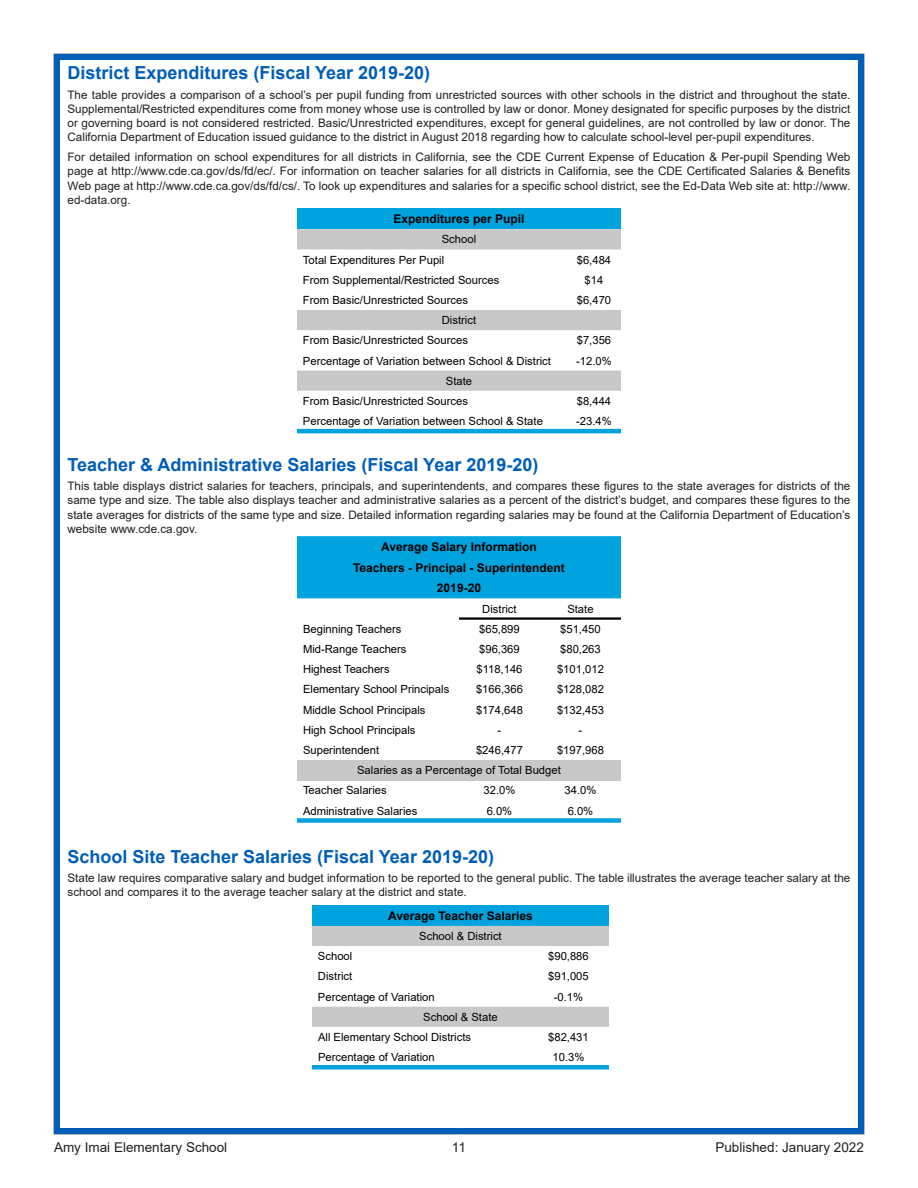
<style>
.page{position:relative;width:918px;height:1188px;background:#fff}
.page>*{position:absolute;margin:0;border:0;box-sizing:border-box;transform-origin:0 0}
.Element_Header{font:700 18px "Arial";color:#005eb8}
.t1{font:13.5px "Arial";color:#231f20}
.t2{font:700 12px/20.7px "Arial";color:#000;text-align:center}
.Body_Text_-_Left_Jus{font:11.7px/14.1px "Arial";color:#231f20;text-align:justify}
.t3{font:11.25px/20.2px "Arial";color:#000}
</style>
<div class="page">
<div style="left:54px;top:54px;width:810px;height:1080px;border:6px solid #005eb8"></div>
<div style="left:297px;top:536px;width:324px;height:62px;background:#00a3dd"></div>
<div style="left:297px;top:760px;width:324px;height:20px;background:#c8c8c8"></div>
<hr style="left:540px;top:617px;width:81px;height:3px;background:#000">
<hr style="left:459px;top:617px;width:81px;height:3px;background:#000">
<div style="left:297px;top:818px;width:162px;height:5px;background:#00a3dd"></div>
<div style="left:459px;top:818px;width:81px;height:5px;background:#00a3dd"></div>
<div style="left:540px;top:818px;width:81px;height:5px;background:#00a3dd"></div>
<div style="left:312px;top:905px;width:297px;height:21px;background:#00a3dd"></div>
<svg style="left:312px;top:926px;width:297px;height:101px"></svg>
<div style="left:312px;top:1065px;width:216px;height:5px;background:#00a3dd"></div>
<div style="left:528px;top:1065px;width:81px;height:5px;background:#00a3dd"></div>
<div style="left:297px;top:208px;width:324px;height:21px;background:#00a3dd"></div>
<svg style="left:297px;top:229px;width:324px;height:162px"></svg>
<hr style="left:297px;top:429px;width:270px;height:4px;background:#00a3dd">
<hr style="left:567px;top:429px;width:54px;height:4px;background:#00a3dd">
<p class="Element_Header" style="left:68px;top:60px;width:364px">District Expenditures (Fiscal Year 2019-20)</p>
<p class="Body_Text_-_Left_Jus" style="left:68px;top:87px;width:784px">The table provides a comparison of a school’s per pupil funding from unrestricted sources with other schools in the district and throughout the state.<br>Supplemental/Restricted expenditures come from money whose use is controlled by law or donor. Money designated for specific purposes by the district or governing board is not considered restricted. Basic/Unrestricted expenditures, except for general guidelines, are not controlled by law or donor. The California Department of Education issued guidance to the district in August 2018 regarding how to calculate school-level per-pupil expenditures.</p>
<p class="Body_Text_-_Left_Jus" style="left:68px;top:150px;width:784px">For detailed information on school expenditures for all districts in California, see the CDE Current Expense of Education &amp; Per-pupil Spending Web page at http://www.cde.ca.gov/ds/fd/ec/. For information on teacher salaries for all districts in California, see the CDE Certificated Salaries &amp; Benefits Web page at http://www.cde.ca.gov/ds/fd/cs/. To look up expenditures and salaries for a specific school district, see the Ed-Data Web site at: http://www. ed-data.org.</p>
<p class="t2" style="left:394px;top:209px;width:132px">Expenditures per Pupil</p>
<p class="t3" style="left:303px;top:229px;width:175px;text-indent:139px">School<br>Total Expenditures Per Pupil</p>
<p class="t3" style="left:577px;top:249px;width:36px">$6,484</p>
<p class="t3" style="left:303px;top:270px;width:198px">From Supplemental/Restricted Sources</p>
<p class="t3" style="left:585px;top:270px;width:20px">$14</p>
<p class="t3" style="left:303px;top:290px;width:167px">From Basic/Unrestricted Sources</p>
<p class="t3" style="left:577px;top:290px;width:36px">$6,470</p>
<p class="t3" style="left:303px;top:310px;width:175px;text-indent:139px">District<br>From Basic/Unrestricted Sources</p>
<p class="t3" style="left:577px;top:330px;width:36px">$7,356</p>
<p class="t3" style="left:303px;top:350px;width:250px">Percentage of Variation between School &amp; District</p>
<p class="t3" style="left:576px;top:350px;width:37px">-12.0%</p>
<p class="t3" style="left:303px;top:371px;width:171px;text-indent:143px">State<br>From Basic/Unrestricted Sources</p>
<p class="t3" style="left:577px;top:391px;width:36px">$8,444</p>
<p class="t3" style="left:303px;top:411px;width:241px">Percentage of Variation between School &amp; State</p>
<p class="t3" style="left:576px;top:411px;width:37px">-23.4%</p>
<p class="Element_Header" style="left:68px;top:452px;width:472px">Teacher &amp; Administrative Salaries (Fiscal Year 2019-20)</p>
<p class="Body_Text_-_Left_Jus" style="left:68px;top:479px;width:784px">This table displays district salaries for teachers, principals, and superintendents, and compares these figures to the state averages for districts of the same type and size. The table also displays teacher and administrative salaries as a percent of the district’s budget, and compares these figures to the state averages for districts of the same type and size. Detailed information regarding salaries may be found at the California Department of Education’s website www.cde.ca.gov.</p>
<p class="t2" style="left:353px;top:536px;width:213px">Average Salary Information<br>Teachers - Principal - Superintendent<br>2019-20</p>
<p class="t3" style="left:482px;top:598px;width:36px">District</p>
<p class="t3" style="left:567px;top:598px;width:28px">State</p>
<p class="t3" style="left:303px;top:619px;width:100px">Beginning Teachers</p>
<p class="t3" style="left:479px;top:619px;width:42px">$65,899</p>
<p class="t3" style="left:560px;top:619px;width:42px">$51,450</p>
<p class="t3" style="left:303px;top:639px;width:105px">Mid-Range Teachers</p>
<p class="t3" style="left:479px;top:639px;width:42px">$96,369</p>
<p class="t3" style="left:560px;top:639px;width:42px">$80,263</p>
<p class="t3" style="left:303px;top:659px;width:88px">Highest Teachers</p>
<p class="t3" style="left:476px;top:659px;width:48px">$118,146</p>
<p class="t3" style="left:557px;top:659px;width:48px">$101,012</p>
<p class="t3" style="left:303px;top:679px;width:148px">Elementary School Principals</p>
<p class="t3" style="left:476px;top:679px;width:48px">$166,366</p>
<p class="t3" style="left:557px;top:679px;width:48px">$128,082</p>
<p class="t3" style="left:303px;top:699px;width:124px">Middle School Principals</p>
<p class="t3" style="left:476px;top:699px;width:48px">$174,648</p>
<p class="t3" style="left:557px;top:699px;width:48px">$132,453</p>
<p class="t3" style="left:303px;top:720px;width:114px">High School Principals</p>
<p class="t3" style="left:498px;top:720px;width:5px">-</p>
<p class="t3" style="left:579px;top:720px;width:5px">-</p>
<p class="t3" style="left:303px;top:740px;width:78px">Superintendent</p>
<p class="t3" style="left:476px;top:740px;width:48px">$246,477</p>
<p class="t3" style="left:557px;top:740px;width:48px">$197,968</p>
<p class="t3" style="left:357px;top:760px;width:205px">Salaries as a Percentage of Total Budget</p>
<p class="t3" style="left:303px;top:780px;width:85px">Teacher Salaries</p>
<p class="t3" style="left:484px;top:780px;width:33px">32.0%</p>
<p class="t3" style="left:565px;top:780px;width:33px">34.0%</p>
<p class="t3" style="left:303px;top:800px;width:116px">Administrative Salaries</p>
<p class="t3" style="left:487px;top:800px;width:27px">6.0%</p>
<p class="t3" style="left:568px;top:800px;width:27px">6.0%</p>
<p class="Element_Header" style="left:68px;top:843px;width:428px">School Site Teacher Salaries (Fiscal Year 2019-20)</p>
<p class="Body_Text_-_Left_Jus" style="left:68px;top:871px;width:784px">State law requires comparative salary and budget information to be reported to the general public. The table illustrates the average teacher salary at the school and compares it to the average teacher salary at the district and state.</p>
<p class="t2" style="left:388px;top:905px;width:146px">Average Teacher Salaries</p>
<p class="t3" style="left:419px;top:926px;width:84px">School &amp; District</p>
<p class="t3" style="left:318px;top:946px;width:36px">School</p>
<p class="t3" style="left:548px;top:946px;width:42px">$90,886</p>
<p class="t3" style="left:318px;top:966px;width:36px">District</p>
<p class="t3" style="left:548px;top:966px;width:42px">$91,005</p>
<p class="t3" style="left:318px;top:987px;width:118px">Percentage of Variation</p>
<p class="t3" style="left:554px;top:987px;width:31px">-0.1%</p>
<p class="t3" style="left:318px;top:1007px;width:181px;text-indent:105px">School &amp; State<br>All Elementary School Districts</p>
<p class="t3" style="left:548px;top:1027px;width:42px">$82,431</p>
<p class="t3" style="left:318px;top:1047px;width:118px">Percentage of Variation</p>
<p class="t3" style="left:553px;top:1047px;width:33px">10.3%</p>
<p class="t1" style="left:54px;top:1138px;width:175px">Amy Imai Elementary School</p>
<p class="t1" style="left:452px;top:1138px;width:16px">11</p>
<p class="t1" style="left:715px;top:1138px;width:150px">Published: January 2022</p>
</div>
